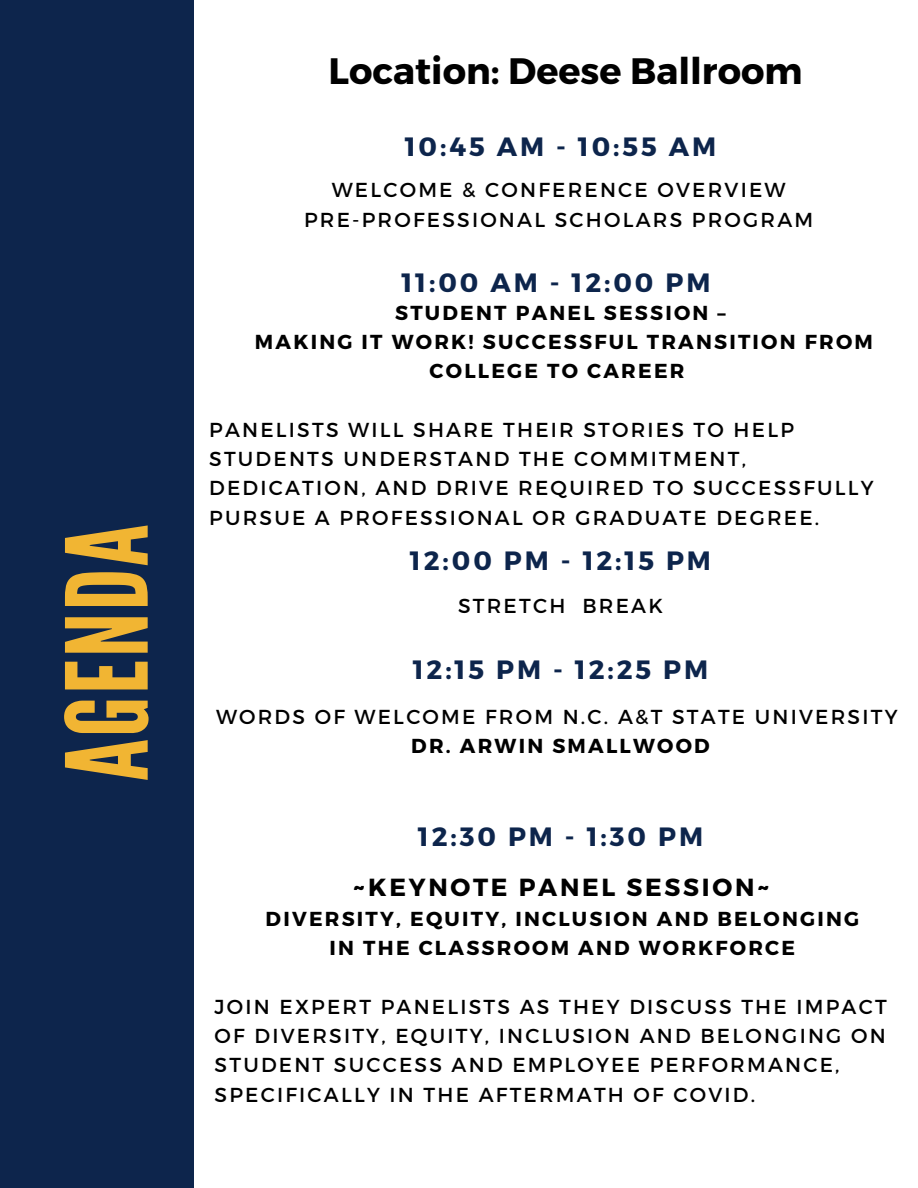
<style>
.page{position:relative;width:918px;height:1188px;background:#fff}
.page>*{position:absolute;margin:0;border:0;box-sizing:border-box;transform-origin:0 0}
.t1{font:112.5px "League Gothic";letter-spacing:.02em;color:#f1b533}
.t2{font:700 36.75px "Montserrat";color:#000}
.t3{font:700 26.4px "Montserrat";letter-spacing:.11em;color:#0d254c}
.t4{font:700 24.75px "Montserrat";letter-spacing:.11em;color:#000}
.t5{font:20.25px/29.2px "Montserrat";letter-spacing:.11em;color:#000}
.t6{font:700 20.25px/29.2px "Montserrat";letter-spacing:.11em;color:#000;text-align:center}
</style>
<div class="page">
<div style="left:0;top:0;width:194px;height:1188px;background:#0d254c"></div>
<h1 class="t1" style="left:42px;top:781px;width:258px;rotate:-90deg">AGENDA</h1>
<h2 class="t2" style="left:329px;top:47px;width:475px">Location: Deese Ballroom</h2>
<h3 class="t3" style="left:405px;top:129px;width:313px">10:45 AM - 10:55 AM</h3>
<p class="t5" style="left:304px;top:175px;width:511px;text-align:center">WELCOME &amp; CONFERENCE OVERVIEW<br>PRE-PROFESSIONAL SCHOLARS PROGRAM</p>
<h3 class="t3" style="left:402px;top:265px;width:311px">11:00 AM - 12:00 PM</h3>
<p class="t6" style="left:395px;top:297px;width:332px">STUDENT PANEL SESSION –</p>
<p class="t6" style="left:255px;top:326px;width:620px">MAKING IT WORK! SUCCESSFUL TRANSITION FROM</p>
<p class="t6" style="left:430px;top:356px;width:256px">COLLEGE TO CAREER</p>
<p class="t5" style="left:209px;top:414px;width:666px">PANELISTS WILL SHARE THEIR STORIES TO HELP STUDENTS UNDERSTAND THE COMMITMENT, DEDICATION, AND DRIVE REQUIRED TO SUCCESSFULLY PURSUE A PROFESSIONAL OR GRADUATE DEGREE.</p>
<h3 class="t3" style="left:410px;top:544px;width:303px">12:00 PM - 12:15 PM</h3>
<p class="t5" style="left:458px;top:590px;width:206px">STRETCH BREAK</p>
<h3 class="t3" style="left:413px;top:652px;width:297px">12:15 PM - 12:25 PM</h3>
<p class="t5" style="left:216px;top:701px;width:683px">WORDS OF WELCOME FROM N.C. A&amp;T STATE UNIVERSITY</p>
<p class="t6" style="left:411px;top:730px;width:300px">DR. ARWIN SMALLWOOD</p>
<h3 class="t3" style="left:418px;top:819px;width:287px">12:30 PM - 1:30 PM</h3>
<p class="t4" style="left:353px;top:871px;width:418px">~KEYNOTE PANEL SESSION~</p>
<p class="t6" style="left:266px;top:903px;width:595px">DIVERSITY, EQUITY, INCLUSION AND BELONGING<br>IN THE CLASSROOM AND WORKFORCE</p>
<p class="t5" style="left:215px;top:991px;width:674px">JOIN EXPERT PANELISTS AS THEY DISCUSS THE IMPACT OF DIVERSITY, EQUITY, INCLUSION AND BELONGING ON STUDENT SUCCESS AND EMPLOYEE PERFORMANCE, SPECIFICALLY IN THE AFTERMATH OF COVID.</p>
</div>
